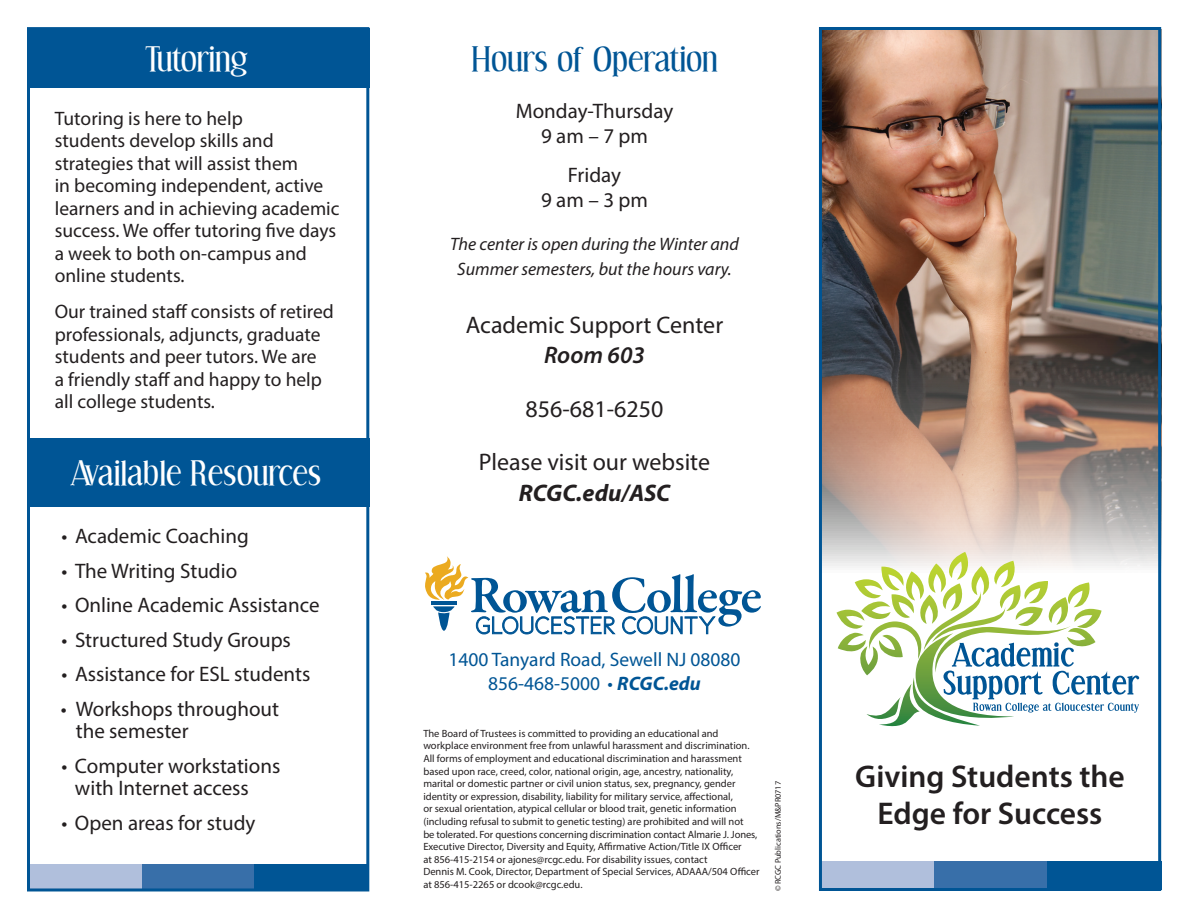
<style>
.page{position:relative;width:1188px;height:918px;background:#fff}
.page>*{position:absolute;margin:0;border:0;box-sizing:border-box;transform-origin:0 0}
.t1{font:33px "Effloresce";color:#fff}
.t2{font:33px "Effloresce";color:#005595}
.t3{font:600 31.5px/37.5px "Myriad Pro";color:#231f20;text-align:center}
.t4{font:24px/52.8px "Myriad Pro";color:#231f20;text-align:center}
.t5{font:italic 700 24px "Myriad Pro";color:#231f20}
.t6{font:italic 600 24px "Myriad Pro";color:#231f20}
.t7{font:21px/25.2px "Myriad Pro";color:#231f20;text-align:center}
.t8{font:19.5px/22.5px "Myriad Pro";color:#231f20}
.t9{font:19.5px/23.4px "Myriad Pro";color:#005595;text-align:center}
.t10{font:italic 18px/25.2px "Myriad Pro";color:#231f20;text-align:center}
.t11{font:10.5px/12.6px "Myriad Pro";color:#231f20}
.t12{font:8.25px "Myriad Pro";color:#231f20}
.s1{font-weight:700;font-style:italic}
</style>
<div class="page">
<div style="left:27px;top:438px;width:342px;height:69px;background:#005595"></div>
<div style="left:27px;top:864px;width:115px;height:27px;background:#b0bfdc"></div>
<div style="left:142px;top:864px;width:115px;height:27px;background:#386fa9"></div>
<div style="left:255px;top:864px;width:114px;height:27px;background:#005595"></div>
<img style="left:823px;top:31px;width:334px;height:537px">
<svg style="left:855px;top:552px;width:284px;height:161px"></svg>
<svg style="left:425px;top:556px;width:336px;height:78px"></svg>
<div style="left:27px;top:28px;width:342px;height:59px;background:#005595"></div>
<div style="left:820px;top:861px;width:114px;height:29px;background:#b0bfdc"></div>
<div style="left:934px;top:861px;width:115px;height:29px;background:#386fa9"></div>
<div style="left:1047px;top:861px;width:114px;height:29px;background:#005595"></div>
<div style="left:819px;top:27px;width:342px;height:864px;border:3px solid #005595"></div>
<div style="left:27px;top:27px;width:342px;height:864px;border:3px solid #005595"></div>
<h1 class="t1" style="left:145px;top:43px;width:104px">Tutoring</h1>
<h3 class="t8" style="left:55px;top:107px;width:286px">Tutoring is here to help<br>students develop skills and strategies that will assist them<br>in becoming independent, active learners and in achieving academic success. We offer tutoring five days a week to both on-campus and online students.</h3>
<h3 class="t8" style="left:55px;top:300px;width:281px">Our trained staff consists of retired professionals, adjuncts, graduate students and peer tutors. We are<br>a friendly staff and happy to help all college students.</h3>
<h1 class="t1" style="left:71px;top:457px;width:252px">Available Resources</h1>
<h3 class="t7" style="left:62px;top:523px;width:189px">• Academic Coaching</h3>
<h3 class="t7" style="left:62px;top:558px;width:177px">• The Writing Studio</h3>
<h3 class="t7" style="left:62px;top:592px;width:260px">• Online Academic Assistance</h3>
<h3 class="t7" style="left:62px;top:627px;width:231px">• Structured Study Groups</h3>
<h3 class="t7" style="left:62px;top:661px;width:250px">• Assistance for ESL students</h3>
<h3 class="t7" style="left:76px;top:697px;width:205px;line-height:22.5px;text-align:left;text-indent:-15px">• Workshops throughout the semester</h3>
<h3 class="t7" style="left:75px;top:754px;width:207px;line-height:22.5px;text-align:left;text-indent:-14px">• Computer workstations with Internet access</h3>
<h3 class="t7" style="left:61px;top:810px;width:196px">• Open areas for study</h3>
<h1 class="t2" style="left:471px;top:43px;width:248px">Hours of Operation</h1>
<h3 class="t7" style="left:516px;top:98px;width:159px">Monday-Thursday<br>9 am – 7 pm</h3>
<h3 class="t7" style="left:541px;top:162px;width:108px">Friday<br>9 am – 3 pm</h3>
<h3 class="t10" style="left:450px;top:231px;width:290px">The center is open during the Winter and<br>Summer semesters, but the hours vary.</h3>
<h3 class="t4" style="left:466px;top:298px;width:259px">Academic Support Center</h3>
<h3 class="t6" style="left:544px;top:339px;width:102px">Room 603</h3>
<h3 class="t4" style="left:479px;top:382px;width:233px">856-681-6250<br>Please visit our website</h3>
<h3 class="t5" style="left:519px;top:477px;width:153px">RCGC.edu/ASC</h3>
<h3 class="t9" style="left:448px;top:648px;width:294px">1400 Tanyard Road, Sewell NJ 08080<br>856-468-5000 • <span class="s1">RCGC.edu</span></h3>
<p class="t11" style="left:423px;top:727px;width:338px">The Board of Trustees is committed to providing an educational and workplace environment free from unlawful harassment and discrimination.<br>All forms of employment and educational discrimination and harassment based upon race, creed, color, national origin, age, ancestry, nationality, marital or domestic partner or civil union status, sex, pregnancy, gender identity or expression, disability, liability for military service, affectional,<br>or sexual orientation, atypical cellular or blood trait, genetic information (including refusal to submit to genetic testing) are prohibited and will not<br>be tolerated. For questions concerning discrimination contact Almarie J. Jones, Executive Director, Diversity and Equity, Affirmative Action/Title IX Officer<br>at 856-415-2154 or ajones@rcgc.edu. For disability issues, contact<br>Dennis M. Cook, Director, Department of Special Services, ADAAA/504 Officer at 856-415-2265 or dcook@rcgc.edu.</p>
<p class="t12" style="left:773px;top:891px;width:111px;rotate:-90deg">©RCGC Publications/M&amp;PR0717</p>
<h2 class="t3" style="left:855px;top:756px;width:271px">Giving Students the<br>Edge for Success</h2>
</div>
